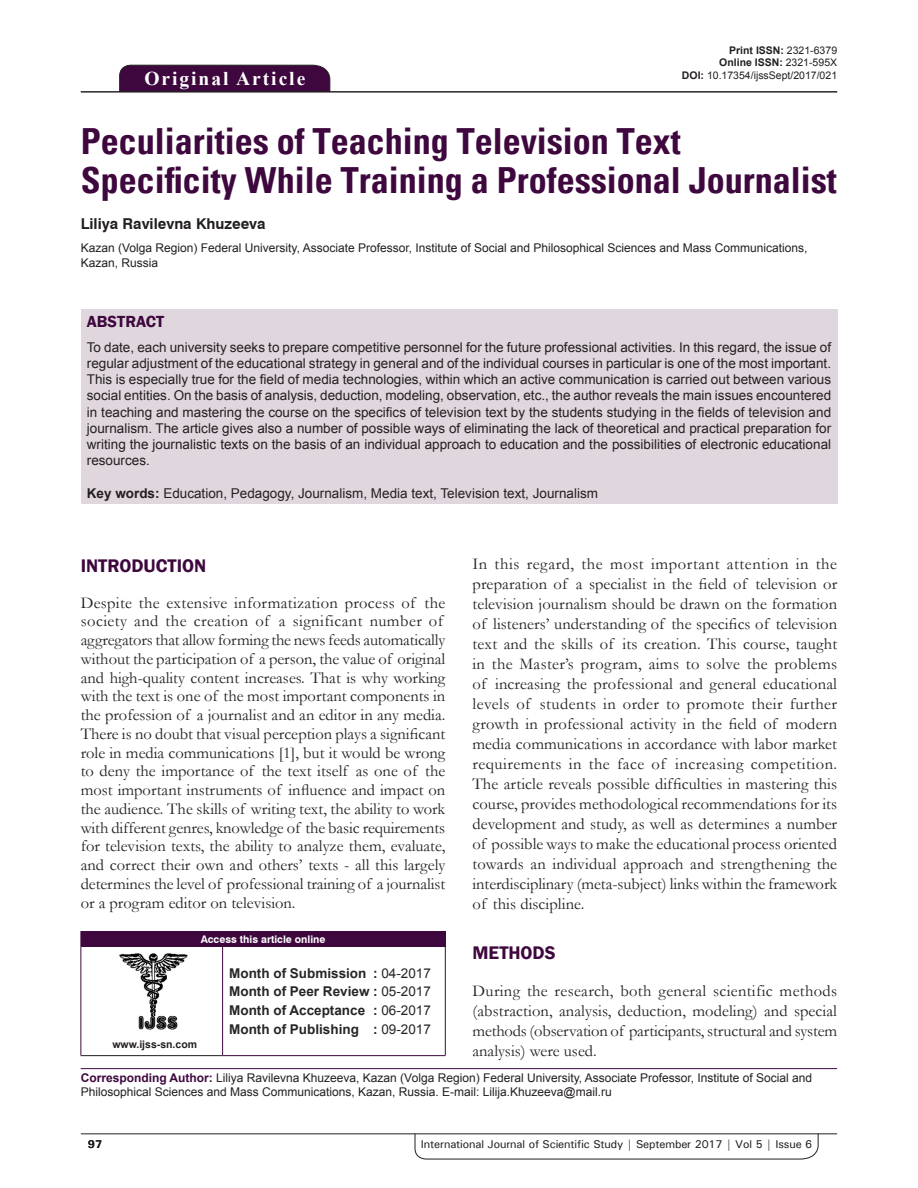
<style>
.page{position:relative;width:918px;height:1188px;background:#fff}
.page>*{position:absolute;margin:0;border:0;box-sizing:border-box;transform-origin:0 0}
.AT{font:700 condensed 36px/39px "Univers";color:#3e083e}
.AH{font:700 19.5px "Times New Roman";letter-spacing:.1em;color:#fff}
.t1{font:600 18.75px "Franklin Gothic";color:#3e083e}
.TX{font:16.5px/20px "Garamond";color:#231f20;text-align:justify}
.ABSH{font:600 16.5px "Franklin Gothic";color:#3e083e}
.AU{font:700 15px "Swiss 721 BT";color:#231f20}
.ABS_1{font:13.5px/16.2px "Arial";color:#231f20;text-align:justify}
.HIS{font:700 13.5px/18.8px "Arial";color:#282526;text-align:justify}
.KWD{font:13.5px "Arial";color:#231f20}
.ADD{font:12px/14.4px "Arial";color:#231f20}
.AFF{font:12px/14.4px "Arial";color:#231f20}
.RF{font:500 11.25px "Univers";letter-spacing:-.01em;color:#231f20}
.t2{font:700 11.25px "Univers";color:#231f20}
.DOI{font:700 10.5px "Arial";color:#231f20}
.DOI-2{font:10.5px "Arial";color:#231f20}
.AAO{font:700 10.5px "Swiss 721 BT";color:#fff}
.Web{font:700 10.5px "Arial";color:#231f20}
.s1{font-weight:400}
.s2{font-weight:700}
.s3{font-weight:700;color:#3e083e}
</style>
<div class="page">
<svg style="left:415px;top:1133px;width:404px;height:26px"></svg>
<hr style="left:81px;top:1134px;width:756px;height:1px;background:#231f20">
<div style="left:119px;top:65px;width:211px;height:26px;background:#3e083e"></div>
<hr style="left:81px;top:91px;width:756px;height:1px;background:#231f20">
<div style="left:81px;top:310px;width:756px;height:194px;background:#e0d7de"></div>
<img style="left:119px;top:953px;width:69px;height:76px">
<div style="left:81px;top:931px;width:364px;height:15px;background:#3e083e"></div>
<svg style="left:445px;top:931px;width:1px;height:15px"></svg>
<hr style="left:81px;top:946px;width:142px;height:1px;background:#3e083e">
<hr style="left:81px;top:947px;width:1px;height:108px;background:#3e083e">
<hr style="left:81px;top:1055px;width:142px;height:1px;background:#231f20">
<hr style="left:223px;top:946px;width:223px;height:1px;background:#3e083e">
<hr style="left:222px;top:947px;width:1px;height:108px;background:#3e083e">
<hr style="left:445px;top:947px;width:1px;height:108px;background:#3e083e">
<hr style="left:223px;top:1055px;width:223px;height:1px;background:#3e083e">
<hr style="left:81px;top:1068px;width:756px;height:1px;background:#3e083e">
<p class="DOI" style="left:729px;top:42px;width:109px">Print ISSN: <span class="s1">2321-6379</span></p>
<p class="DOI" style="left:719px;top:55px;width:119px">Online ISSN: <span class="s1">2321-595X</span></p>
<p class="AH" style="left:144px;top:64px;width:162px">Original Article</p>
<p class="DOI-2" style="left:682px;top:68px;width:157px"><span class="s2">DOI:</span> 10.17354/ijssSept/2017/021</p>
<p class="AT" style="left:81px;top:122px;width:757px">Peculiarities of Teaching Television Text<br>Specificity While Training a Professional Journalist</p>
<p class="AU" style="left:81px;top:215px;width:186px">Liliya Ravilevna Khuzeeva</p>
<p class="AFF" style="left:81px;top:241px;width:728px">Kazan (Volga Region) Federal University, Associate Professor, Institute of Social and Philosophical Sciences and Mass Communications,<br>Kazan, Russia</p>
<p class="ABSH" style="left:87px;top:311px;width:79px">ABSTRACT</p>
<p class="ABS_1" style="left:87px;top:339px;width:746px">To date, each university seeks to prepare competitive personnel for the future professional activities. In this regard, the issue of regular adjustment of the educational strategy in general and of the individual courses in particular is one of the most important.<br>This is especially true for the field of media technologies, within which an active communication is carried out between various social entities. On the basis of analysis, deduction, modeling, observation, etc., the author reveals the main issues encountered in teaching and mastering the course on the specifics of television text by the students studying in the fields of television and journalism. The article gives also a number of possible ways of eliminating the lack of theoretical and practical preparation for writing the journalistic texts on the basis of an individual approach to education and the possibilities of electronic educational resources.</p>
<p class="KWD" style="left:87px;top:484px;width:513px"><span class="s2">Key words:</span> Education, Pedagogy, Journalism, Media text, Television text, Journalism</p>
<p class="TX" style="left:473px;top:554px;width:366px">In this regard, the most important attention in the preparation of a specialist in the field of television or television journalism should be drawn on the formation of listeners’ understanding of the specifics of television text and the skills of its creation. This course, taught in the Master’s program, aims to solve the problems of increasing the professional and general educational levels of students in order to promote their further growth in professional activity in the field of modern media communications in accordance with labor market requirements in the face of increasing competition.<br>The article reveals possible difficulties in mastering this course, provides methodological recommendations for its development and study, as well as determines a number of possible ways to make the educational process oriented towards an individual approach and strengthening the interdisciplinary (meta-subject) links within the framework of this discipline.</p>
<h1 class="t1" style="left:473px;top:941px;width:85px">METHODS</h1>
<p class="TX" style="left:473px;top:980px;width:366px">During the research, both general scientific methods (abstraction, analysis, deduction, modeling) and special methods (observation of participants, structural and system analysis) were used.</p>
<h1 class="t1" style="left:81px;top:554px;width:127px">INTRODUCTION</h1>
<p class="TX" style="left:81px;top:593px;width:366px;line-height:18.8px;text-align:left">Despite the extensive informatization process of the society and the creation of a significant number of aggregators that allow forming the news feeds automatically without the participation of a person, the value of original and high-quality content increases. That is why working with the text is one of the most important components in the profession of a journalist and an editor in any media.<br>There is no doubt that visual perception plays a significant role in media communications [1], but it would be wrong to deny the importance of the text itself as one of the most important instruments of influence and impact on the audience. The skills of writing text, the ability to work with different genres, knowledge of the basic requirements for television texts, the ability to analyze them, evaluate, and correct their own and others’ texts - all this largely determines the level of professional training of a journalist or a program editor on television.</p>
<p class="AAO" style="left:201px;top:933px;width:126px">Access this article online</p>
<p class="HIS" style="left:229px;top:964px;width:203px">Month of Submission : <span class="s1">04-2017<br></span>Month of Peer Review : <span class="s1">05-2017<br></span>Month of Acceptance : <span class="s1">06-2017<br></span>Month of Publishing : <span class="s1">09-2017</span></p>
<p class="ADD" style="left:81px;top:1070px;width:733px"><span class="s3">Corresponding Author:</span> Liliya Ravilevna Khuzeeva, Kazan (Volga Region) Federal University, Associate Professor, Institute of Social and<br>Philosophical Sciences and Mass Communications, Kazan, Russia. E-mail: Lilija.Khuzeeva@mail.ru</p>
<p class="Web" style="left:112px;top:1037px;width:86px">www.ijss-sn.com</p>
<p class="t2" style="left:88px;top:1137px;width:16px">97</p>
<p class="RF" style="left:421px;top:1137px;width:393px">International Journal of Scientific Study | September 2017 | Vol 5 | Issue 6</p>
</div>
